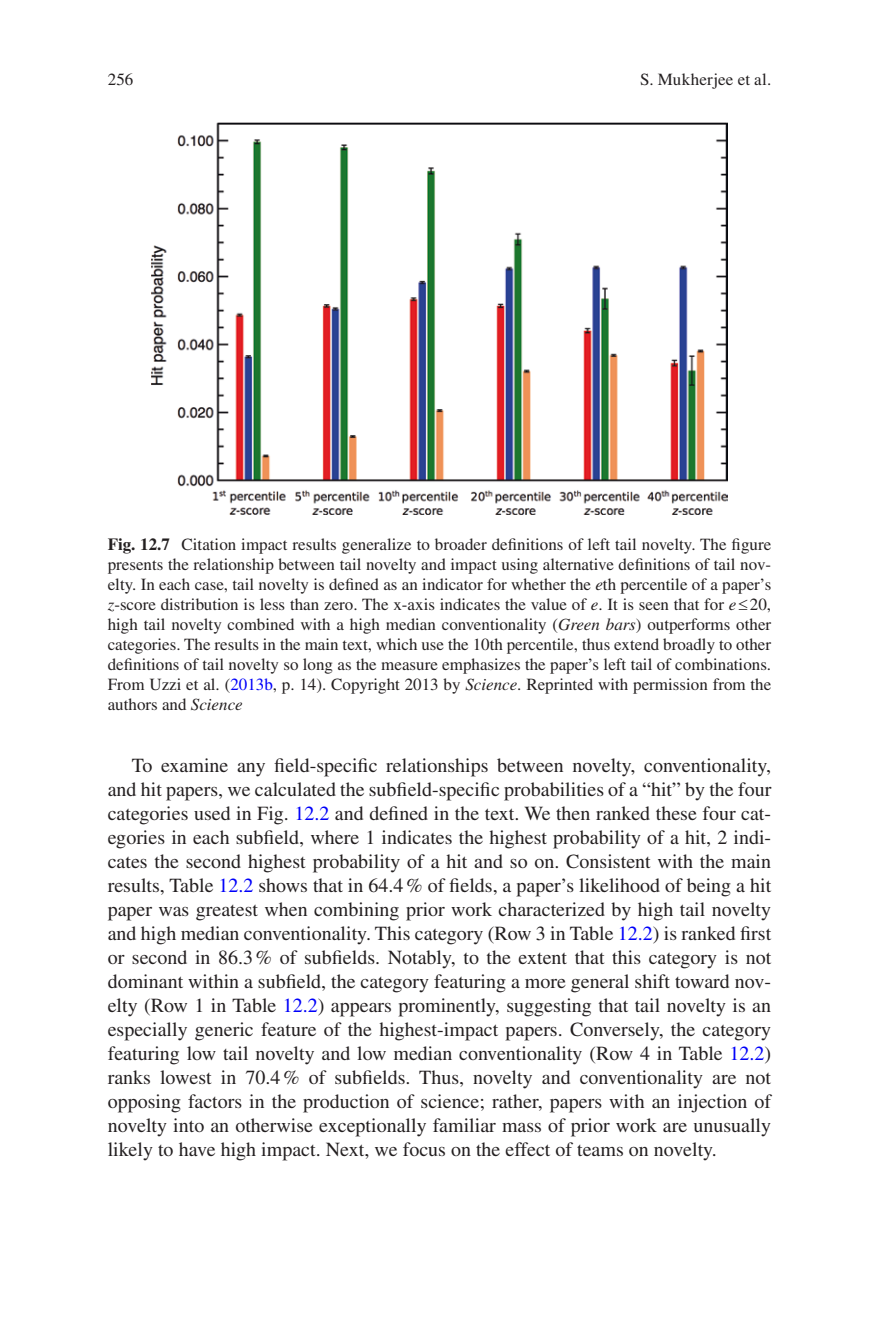
<style>
.page{position:relative;width:879px;height:1333px;background:#fff}
.page>*{position:absolute;margin:0;border:0;box-sizing:border-box;transform-origin:0 0}
.t1{font:20px/24px "Ptkstj Times";color:#231f20;text-align:justify}
.t2{font:17px/20px "Ptkstj Times";color:#231f20;text-align:justify}
.t3{font:17px "Yythll Times";letter-spacing:.015em;color:#231f20}
.s1{font-family:"Tflrys Times";font-weight:700}
.s2{font-family:"Jpljyy Times";font-style:italic}
.s3{color:#0000fa}
</style>
<div class="page">
<img style="left:151px;top:122px;width:576px;height:392px">
<p class="t2" style="left:108px;top:69px;width:27px">256</p>
<p class="t3" style="left:640px;top:70px;width:133px">S. Mukherjee et al.</p>
<p class="t2" style="left:108px;top:533px;width:665px"><span class="s1">Fig. 12.7</span> Citation impact results generalize to broader definitions of left tail novelty. The figure presents the relationship between tail novelty and impact using alternative definitions of tail nov&shy;elty. In each case, tail novelty is defined as an indicator for whether the <span class="s2">e</span>th percentile of a paper’s <span class="s2">z</span>-score distribution is less than zero. The x-axis indicates the value of <span class="s2">e</span>. It is seen that for <span class="s2">e</span>≤20, high tail novelty combined with a high median conventionality (<span class="s2">Green bars</span>) outperforms other categories. The results in the main text, which use the 10th percentile, thus extend broadly to other definitions of tail novelty so long as the measure emphasizes the paper’s left tail of combinations.<br>From Uzzi et al. (<span class="s3">2013b</span>, p. 14). Copyright 2013 by <span class="s2">Science</span>. Reprinted with permission from the authors and <span class="s2">Science</span></p>
<p class="t1" style="left:108px;top:753px;width:665px;text-indent:24px">To examine any field-specific relationships between novelty, conventionality, and hit papers, we calculated the subfield-specific probabilities of a “hit” by the four categories used in Fig. <span class="s3">12.2</span> and defined in the text. We then ranked these four cat&shy;egories in each subfield, where 1 indicates the highest probability of a hit, 2 indi&shy;cates the second highest probability of a hit and so on. Consistent with the main results, Table <span class="s3">12.2</span> shows that in 64.4% of fields, a paper’s likelihood of being a hit paper was greatest when combining prior work characterized by high tail novelty and high median conventionality. This category (Row 3 in Table <span class="s3">12.2</span>) is ranked first or second in 86.3% of subfields. Notably, to the extent that this category is not dominant within a subfield, the category featuring a more general shift toward nov&shy;elty (Row 1 in Table <span class="s3">12.2</span>) appears prominently, suggesting that tail novelty is an especially generic feature of the highest-impact papers. Conversely, the category featuring low tail novelty and low median conventionality (Row 4 in Table <span class="s3">12.2</span>) ranks lowest in 70.4% of subfields. Thus, novelty and conventionality are not opposing factors in the production of science; rather, papers with an injection of novelty into an otherwise exceptionally familiar mass of prior work are unusually likely to have high impact. Next, we focus on the effect of teams on novelty.</p>
</div>
